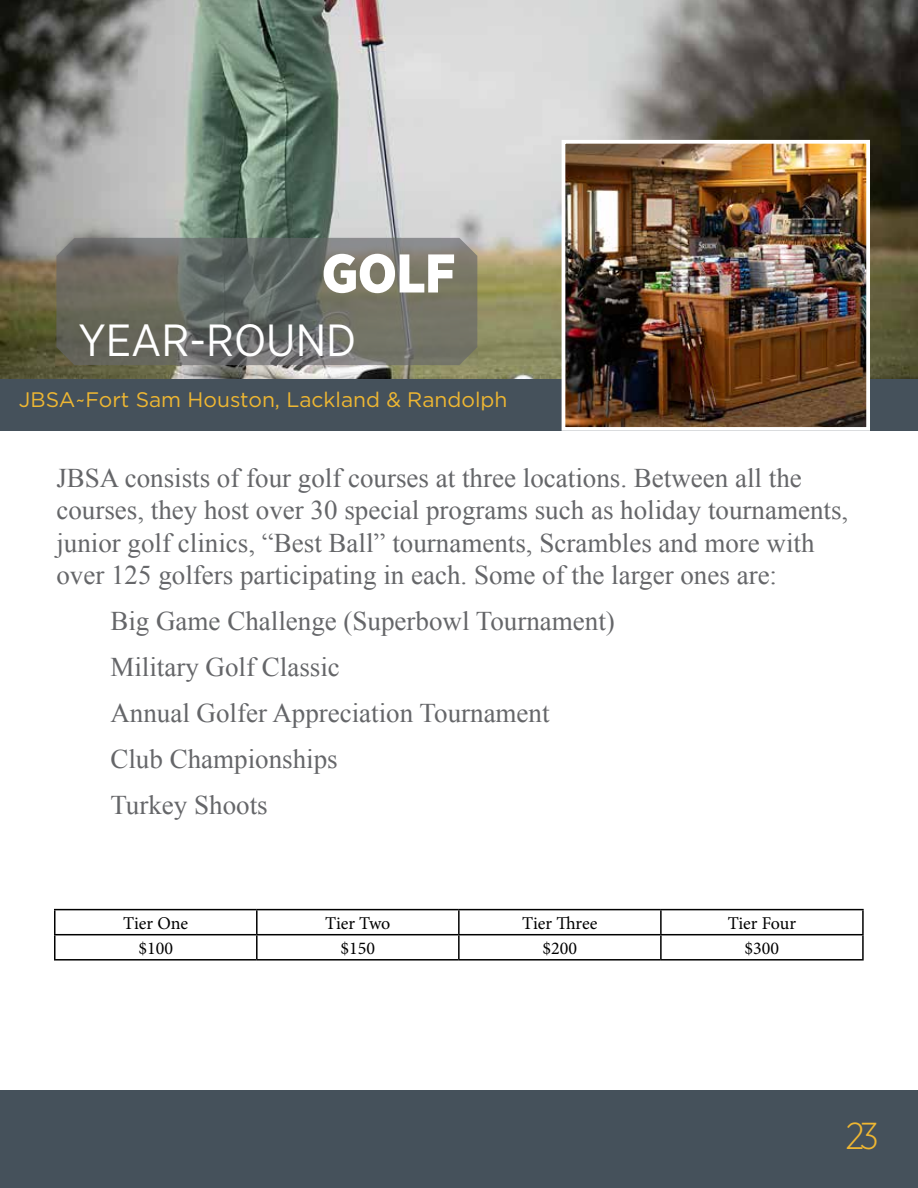
<style>
.page{position:relative;width:918px;height:1188px;background:#fff}
.page>*{position:absolute;margin:0;border:0;box-sizing:border-box;transform-origin:0 0}
.t1{font:900 54.3px "Gotham Narrow";color:#fff}
.t2{font:45px "Gotham Narrow";color:#fff}
.t3{font:300 37.5px "Gotham Narrow";color:#efb732}
.t4{font:27px/45.9px "Times New Roman";color:#656669}
.t5{font:21px "Gotham";color:#efb732}
.t6{font:18px "Minion Pro";color:#000}
</style>
<div class="page">
<div style="left:0;top:1091px;width:918px;height:97px;background:#45515b"></div>
<img style="left:0;top:0;width:918px;height:379px">
<div style="left:0;top:379px;width:918px;height:52px;background:#45515b"></div>
<img style="left:567px;top:145px;width:298px;height:281px">
<div style="left:562px;top:140px;width:308px;height:291px;border:4px solid #fff"></div>
<svg style="left:56px;top:238px;width:421px;height:127px;background:#6d6e65"></svg>
<hr style="left:54px;top:909px;width:203px;height:1px;background:#000">
<hr style="left:54px;top:910px;width:2px;height:24px;background:#000">
<hr style="left:257px;top:909px;width:202px;height:1px;background:#000">
<hr style="left:256px;top:910px;width:2px;height:24px;background:#000">
<hr style="left:459px;top:909px;width:202px;height:1px;background:#000">
<hr style="left:458px;top:910px;width:2px;height:24px;background:#000">
<hr style="left:661px;top:909px;width:203px;height:1px;background:#000">
<hr style="left:660px;top:910px;width:2px;height:24px;background:#000">
<hr style="left:862px;top:910px;width:2px;height:24px;background:#000">
<hr style="left:54px;top:934px;width:203px;height:1px;background:#000">
<hr style="left:54px;top:935px;width:2px;height:24px;background:#000">
<hr style="left:257px;top:934px;width:202px;height:1px;background:#000">
<hr style="left:256px;top:935px;width:2px;height:24px;background:#000">
<hr style="left:459px;top:934px;width:202px;height:1px;background:#000">
<hr style="left:458px;top:935px;width:2px;height:24px;background:#000">
<hr style="left:661px;top:934px;width:203px;height:1px;background:#000">
<hr style="left:660px;top:935px;width:2px;height:24px;background:#000">
<hr style="left:862px;top:935px;width:2px;height:24px;background:#000">
<hr style="left:54px;top:959px;width:203px;height:2px;background:#000">
<hr style="left:257px;top:959px;width:202px;height:2px;background:#000">
<hr style="left:459px;top:959px;width:202px;height:2px;background:#000">
<hr style="left:661px;top:959px;width:203px;height:2px;background:#000">
<h1 class="t1" style="left:322px;top:238px;width:135px">GOLF</h1>
<h2 class="t2" style="left:78px;top:312px;width:279px">YEAR-ROUND</h2>
<p class="t5" style="left:19px;top:386px;width:490px">JBSA~Fort Sam Houston, Lackland &amp; Randolph</p>
<p class="t4" style="left:56px;top:461px;width:793px;line-height:32.4px">JBSA consists of four golf courses at three locations. Between all the courses, they host over 30 special programs such as holiday tournaments, junior golf clinics, “Best Ball” tournaments, Scrambles and more with over 125 golfers participating in each. Some of the larger ones are:</p>
<p class="t4" style="left:110px;top:598px;width:506px">Big Game Challenge (Superbowl Tournament)<br>Military Golf Classic<br>Annual Golfer Appreciation Tournament<br>Club Championships<br>Turkey Shoots</p>
<p class="t6" style="left:123px;top:911px;width:66px">Tier One</p>
<p class="t6" style="left:325px;top:911px;width:67px">Tier Two</p>
<p class="t6" style="left:522px;top:911px;width:77px">Tier Three</p>
<p class="t6" style="left:728px;top:911px;width:70px">Tier Four</p>
<p class="t6" style="left:138px;top:936px;width:36px">$100</p>
<p class="t6" style="left:341px;top:936px;width:36px">$150</p>
<p class="t6" style="left:543px;top:936px;width:36px">$200</p>
<p class="t6" style="left:745px;top:936px;width:36px">$300</p>
<h3 class="t3" style="left:845px;top:1113px;width:35px">23</h3>
</div>
